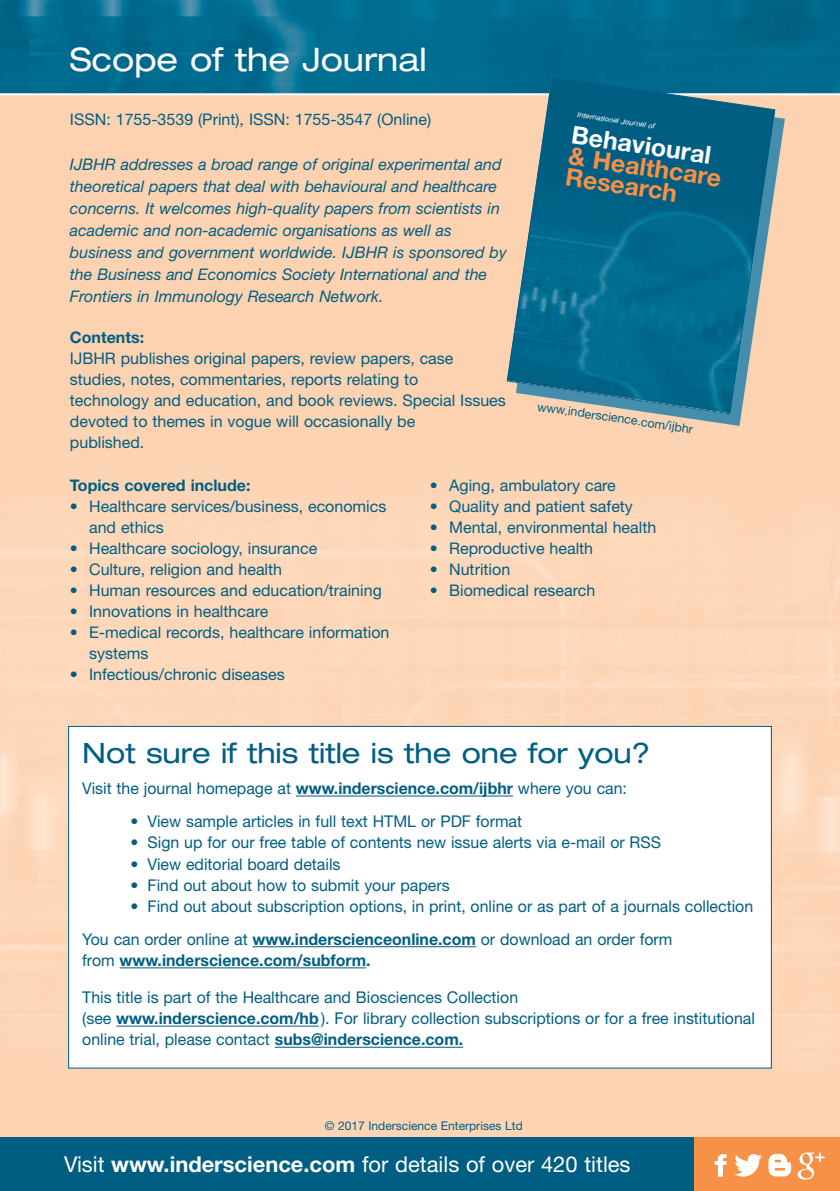
<style>
.page{position:relative;width:840px;height:1191px;background:#fff}
.page>*{position:absolute;margin:0;border:0;box-sizing:border-box;transform-origin:0 0}
.t1{font:expanded 32.4px "Helvetica Neue";color:#fff}
.t2{font:expanded 28px "Helvetica Neue";color:#005e82}
.t3{font:700 24.6px/21px "Helvetica Neue";color:#f79147}
.t4{font:700 24.6px "Helvetica Neue";color:#fff}
.t5{font:21.8px "Helvetica Neue";color:#fff}
.t6{font:16.2px/21.2px "Helvetica Neue";color:#005e82}
.t7{font:700 16.2px "Helvetica Neue";color:#005e82}
.t8{font:16px/21px "Helvetica Neue";color:#005e82}
.t9{font:italic 16px/22px "Helvetica Neue";color:#005e82}
.t10{font:700 16px "Helvetica Neue";color:#005e82}
.t11{font:12.4px "Helvetica Neue";color:#005e82}
.t12{font:12px "Helvetica Neue";color:#005e82}
.t13{font:italic 7.2px "Helvetica Neue";color:#fff;scale:1.06 1}
.s1{font-weight:700}
.s2{font-weight:400}
</style>
<div class="page">
<div style="left:0;top:95px;width:839px;height:1042px;background:#fdd4b4"></div>
<img style="left:0;top:0;width:839px;height:93px">
<div style="left:0;top:1137px;width:694px;height:54px;background:#005e82"></div>
<div style="left:694px;top:1137px;width:145px;height:54px;background:#f79147"></div>
<div style="left:69px;top:727px;width:701px;height:340px;background:#fff"></div>
<hr style="left:296px;top:795px;width:217px;height:1px;background:#005e82">
<hr style="left:252px;top:946px;width:223px;height:1px;background:#005e82">
<hr style="left:119px;top:967px;width:247px;height:1px;background:#005e82">
<hr style="left:116px;top:1025px;width:202px;height:1px;background:#005e82">
<hr style="left:275px;top:1046px;width:188px;height:1px;background:#005e82">
<svg style="left:714px;top:1154px;width:12px;height:22px"></svg>
<svg style="left:734px;top:1154px;width:27px;height:22px"></svg>
<svg style="left:768px;top:1153px;width:22px;height:23px"></svg>
<svg style="left:797px;top:1152px;width:27px;height:27px"></svg>
<svg style="left:515px;top:86px;width:269px;height:340px;background:#e2c8b0"></svg>
<svg style="left:506px;top:76px;width:269px;height:339px;background:#297791"></svg>
<h1 class="t1" style="left:70px;top:40px;width:358px">Scope of the Journal</h1>
<p class="t8" style="left:70px;top:111px;width:362px">ISSN: 1755-3539 (Print), ISSN: 1755-3547 (Online)</p>
<p class="t9" style="left:70px;top:155px;width:438px">IJBHR addresses a broad range of original experimental and theoretical papers that deal with behavioural and healthcare concerns. It welcomes high-quality papers from scientists in academic and non-academic organisations as well as business and government worldwide. IJBHR is sponsored by the Business and Economics Society International and the Frontiers in Immunology Research Network.</p>
<p class="t10" style="left:70px;top:328px;width:76px">Contents:</p>
<p class="t8" style="left:70px;top:350px;width:437px">IJBHR publishes original papers, review papers, case studies, notes, commentaries, reports relating to<br>technology and education, and book reviews. Special Issues devoted to themes in vogue will occasionally be<br>published.</p>
<p class="t13" style="left:577px;top:112px;width:76px;rotate:8deg">International Journal of</p>
<h3 class="t4" style="left:573px;top:121px;width:142px;rotate:8deg">Behavioural</h3>
<h3 class="t3" style="left:569px;top:146px;width:156px;rotate:8deg">&amp; Healthcare<br>Research</h3>
<p class="t11" style="left:537px;top:402px;width:158px;rotate:8deg">www.inderscience.com/ijbhr</p>
<p class="t10" style="left:70px;top:476px;width:182px">Topics covered include:</p>
<p class="t8" style="left:89px;top:498px;width:298px;text-indent:-19px">• Healthcare services/business, economics and ethics</p>
<p class="t8" style="left:70px;top:540px;width:249px">• Healthcare sociology, insurance</p>
<p class="t8" style="left:70px;top:561px;width:213px">• Culture, religion and health</p>
<p class="t8" style="left:70px;top:582px;width:313px">• Human resources and education/training</p>
<p class="t8" style="left:70px;top:603px;width:200px">• Innovations in healthcare</p>
<p class="t8" style="left:89px;top:624px;width:302px;text-indent:-19px">• E-medical records, healthcare information systems</p>
<p class="t8" style="left:70px;top:666px;width:216px">• Infectious/chronic diseases</p>
<p class="t8" style="left:429px;top:477px;width:187px">• Aging, ambulatory care</p>
<p class="t8" style="left:429px;top:498px;width:204px">• Quality and patient safety</p>
<p class="t8" style="left:429px;top:519px;width:228px">• Mental, environmental health</p>
<p class="t8" style="left:429px;top:540px;width:165px">• Reproductive health</p>
<p class="t8" style="left:429px;top:561px;width:82px">• Nutrition</p>
<p class="t8" style="left:429px;top:582px;width:167px">• Biomedical research</p>
<h2 class="t2" style="left:82px;top:736px;width:569px">Not sure if this title is the one for you?</h2>
<p class="t6" style="left:82px;top:780px;width:546px">Visit the journal homepage at <span class="s1">www.inderscience.com/ijbhr</span> where you can:</p>
<p class="t6" style="left:130px;top:813px;width:393px">• View sample articles in full text HTML or PDF format</p>
<p class="t6" style="left:130px;top:834px;width:532px">• Sign up for our free table of contents new issue alerts via e-mail or RSS</p>
<p class="t6" style="left:130px;top:855px;width:211px">• View editorial board details</p>
<p class="t6" style="left:130px;top:876px;width:320px">• Find out about how to submit your papers</p>
<p class="t6" style="left:82px;top:891px;width:672px;line-height:33.2px;text-indent:48px">• Find out about subscription options, in print, online or as part of a journals collection<br>You can order online at <span class="s1">www.inderscienceonline.com</span> or download an order form</p>
<p class="t7" style="left:82px;top:951px;width:290px"><span class="s2">from</span> www.inderscience.com/subform.</p>
<p class="t6" style="left:82px;top:988px;width:673px">This title is part of the Healthcare and Biosciences Collection<br>(see <span class="s1">www.inderscience.com/hb</span>). For library collection subscriptions or for a free institutional online trial, please contact <span class="s1">subs@inderscience.com.</span></p>
<p class="t12" style="left:324px;top:1122px;width:199px">© 2017 Inderscience Enterprises Ltd</p>
<h3 class="t5" style="left:64px;top:1156px;width:567px">Visit <span class="s1">www.inderscience.com</span> for details of over 420 titles</h3>
</div>
